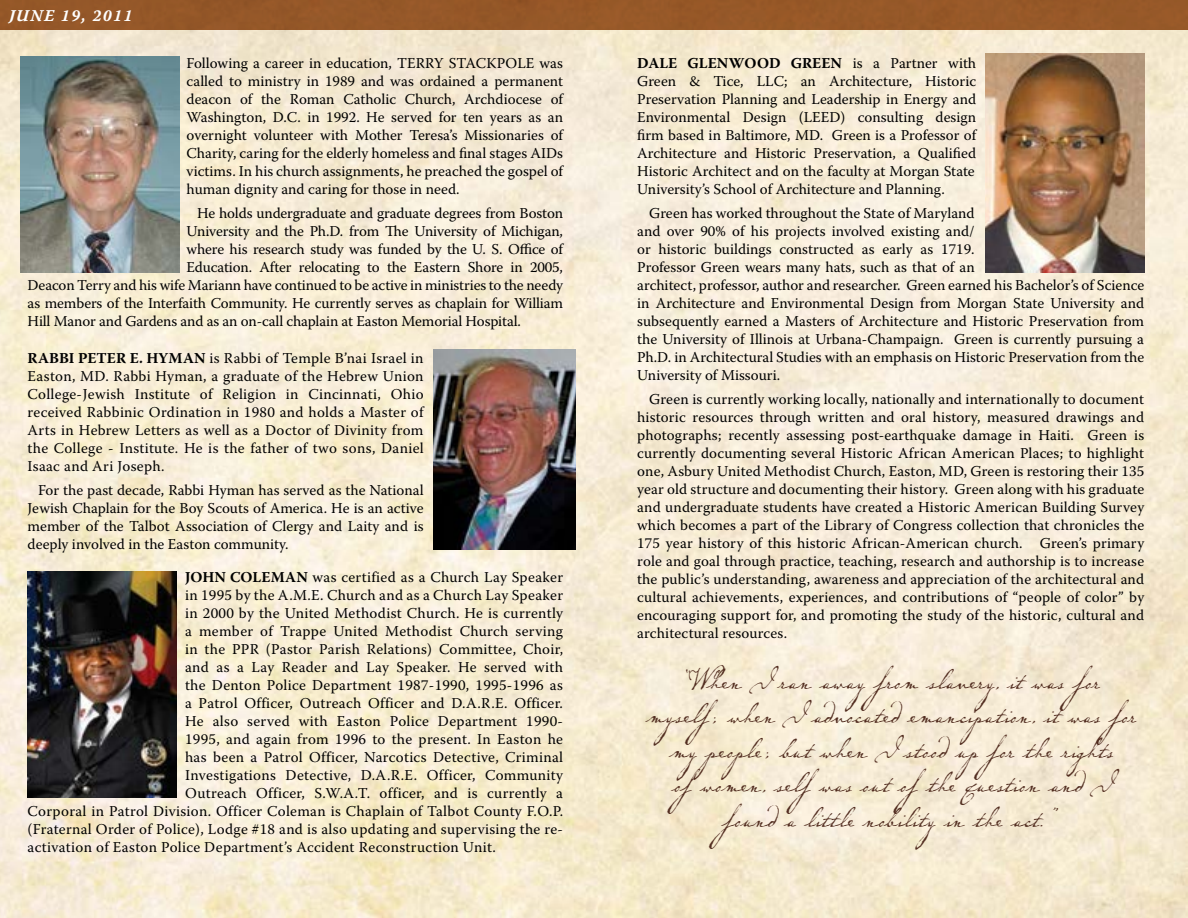
<style>
.page{position:relative;width:1188px;height:918px;background:#fff}
.page>*{position:absolute;margin:0;border:0;box-sizing:border-box;transform-origin:0 0}
.t1{font:46.5px/34.5px "P22 Dearest Script";color:#522d20;text-align:center}
.t2{font:16.5px "Warnock Pro Bold It Capt";letter-spacing:.075em;color:#fff}
.t3{font:15px/18px "Warnock Pro";letter-spacing:.005em;color:#000;text-align:justify}
.s1{font-weight:700}
</style>
<div class="page">
<img style="left:0;top:30px;width:1188px;height:888px">
<img style="left:28px;top:571px;width:149px;height:227px">
<div style="left:0;top:0;width:1188px;height:30px;background:#965829"></div>
<img style="left:20px;top:57px;width:159px;height:216px">
<img style="left:434px;top:349px;width:142px;height:201px">
<img style="left:986px;top:54px;width:159px;height:219px">
<p class="t2" style="left:9px;top:6px;width:125px">JUNE 19, 2011</p>
<p class="t3" style="left:187px;top:54px;width:378px">Following a career in education, TERRY STACKPOLE was called to ministry in 1989 and was ordained a permanent deacon of the Roman Catholic Church, Archdiocese of Washington, D.C. in 1992. He served for ten years as an overnight volunteer with Mother Teresa’s Missionaries of Charity, caring for the elderly homeless and final stages AIDs victims. In his church assignments, he preached the gospel of human dignity and caring for those in need.</p>
<p class="t3" style="left:197px;top:204px;width:368px">He holds undergraduate and graduate degrees from Boston</p>
<p class="t3" style="left:187px;top:222px;width:378px">University and the Ph.D. from The University of Michigan,</p>
<p class="t3" style="left:187px;top:240px;width:378px">where his research study was funded by the U. S. Office of</p>
<p class="t3" style="left:187px;top:258px;width:378px">Education. After relocating to the Eastern Shore in 2005,</p>
<p class="t3" style="left:28px;top:276px;width:537px">Deacon Terry and his wife Mariann have continued to be active in ministries to the needy</p>
<p class="t3" style="left:28px;top:294px;width:537px">as members of the Interfaith Community. He currently serves as chaplain for William</p>
<p class="t3" style="left:28px;top:312px;width:495px">Hill Manor and Gardens and as an on-call chaplain at Easton Memorial Hospital.</p>
<p class="t3" style="left:28px;top:349px;width:398px"><span class="s1">RABBI PETER E. HYMAN</span> is Rabbi of Temple B’nai Israel in Easton, MD. Rabbi Hyman, a graduate of the Hebrew Union College-Jewish Institute of Religion in Cincinnati, Ohio received Rabbinic Ordination in 1980 and holds a Master of Arts in Hebrew Letters as well as a Doctor of Divinity from the College - Institute. He is the father of two sons, Daniel Isaac and Ari Joseph.</p>
<p class="t3" style="left:28px;top:481px;width:397px;text-indent:10px">For the past decade, Rabbi Hyman has served as the National Jewish Chaplain for the Boy Scouts of America. He is an active member of the Talbot Association of Clergy and Laity and is deeply involved in the Easton community.</p>
<p class="t3" style="left:185px;top:568px;width:380px"><span class="s1">JOHN COLEMAN</span> was certified as a Church Lay Speaker</p>
<p class="t3" style="left:185px;top:586px;width:379px">in 1995 by the A.M.E. Church and as a Church Lay Speaker</p>
<p class="t3" style="left:185px;top:604px;width:380px">in 2000 by the United Methodist Church. He is currently</p>
<p class="t3" style="left:185px;top:622px;width:380px">a member of Trappe United Methodist Church serving</p>
<p class="t3" style="left:185px;top:640px;width:380px">in the PPR (Pastor Parish Relations) Committee, Choir,</p>
<p class="t3" style="left:185px;top:658px;width:379px">and as a Lay Reader and Lay Speaker. He served with</p>
<p class="t3" style="left:185px;top:676px;width:379px">the Denton Police Department 1987-1990, 1995-1996 as</p>
<p class="t3" style="left:185px;top:694px;width:379px">a Patrol Officer, Outreach Officer and D.A.R.E. Officer.</p>
<p class="t3" style="left:185px;top:712px;width:379px">He also served with Easton Police Department 1990-</p>
<p class="t3" style="left:185px;top:730px;width:379px">1995, and again from 1996 to the present. In Easton he</p>
<p class="t3" style="left:185px;top:748px;width:380px">has been a Patrol Officer, Narcotics Detective, Criminal</p>
<p class="t3" style="left:185px;top:766px;width:379px">Investigations Detective, D.A.R.E. Officer, Community</p>
<p class="t3" style="left:185px;top:784px;width:380px">Outreach Officer, S.W.A.T. officer, and is currently a</p>
<p class="t3" style="left:28px;top:802px;width:537px">Corporal in Patrol Division. Officer Coleman is Chaplain of Talbot County F.O.P.</p>
<p class="t3" style="left:28px;top:820px;width:537px">(Fraternal Order of Police), Lodge #18 and is also updating and supervising the re-</p>
<p class="t3" style="left:28px;top:838px;width:470px">activation of Easton Police Department’s Accident Reconstruction Unit.</p>
<p class="t3" style="left:637px;top:54px;width:341px"><span class="s1">DALE GLENWOOD GREEN</span> is a Partner with Green &amp; Tice, LLC; an Architecture, Historic Preservation Planning and Leadership in Energy and Environmental Design (LEED) consulting design firm based in Baltimore, MD. Green is a Professor of Architecture and Historic Preservation, a Qualified Historic Architect and on the faculty at Morgan State University’s School of Architecture and Planning.</p>
<p class="t3" style="left:637px;top:204px;width:509px;text-align:left;text-indent:12px">Green has worked throughout the State of Maryland<br>and over 90% of his projects involved existing and/<br>or historic buildings constructed as early as 1719.<br>Professor Green wears many hats, such as that of an<br>architect, professor, author and researcher. Green earned his Bachelor’s of Science in Architecture and Environmental Design from Morgan State University and subsequently earned a Masters of Architecture and Historic Preservation from the University of Illinois at Urbana-Champaign. Green is currently pursuing a Ph.D. in Architectural Studies with an emphasis on Historic Preservation from the University of Missouri.</p>
<p class="t3" style="left:637px;top:390px;width:509px;text-indent:12px">Green is currently working locally, nationally and internationally to document historic resources through written and oral history, measured drawings and photographs; recently assessing post-earthquake damage in Haiti. Green is currently documenting several Historic African American Places; to highlight one, Asbury United Methodist Church, Easton, MD, Green is restoring their 135 year old structure and documenting their history. Green along with his graduate and undergraduate students have created a Historic American Building Survey which becomes a part of the Library of Congress collection that chronicles the 175 year history of this historic African-American church. Green’s primary role and goal through practice, teaching, research and authorship is to increase the public’s understanding, awareness and appreciation of the architectural and cultural achievements, experiences, and contributions of “people of color” by encouraging support for, and promoting the study of the historic, cultural and architectural resources.</p>
<h1 class="t1" style="left:646px;top:654px;width:491px">“When I ran away from slavery, it was for myself; when I advocated emancipation, it was for my people; but when I stood up for the rights<br>of women, self was out of the question and I found a little nobility in the act.”</h1>
</div>
